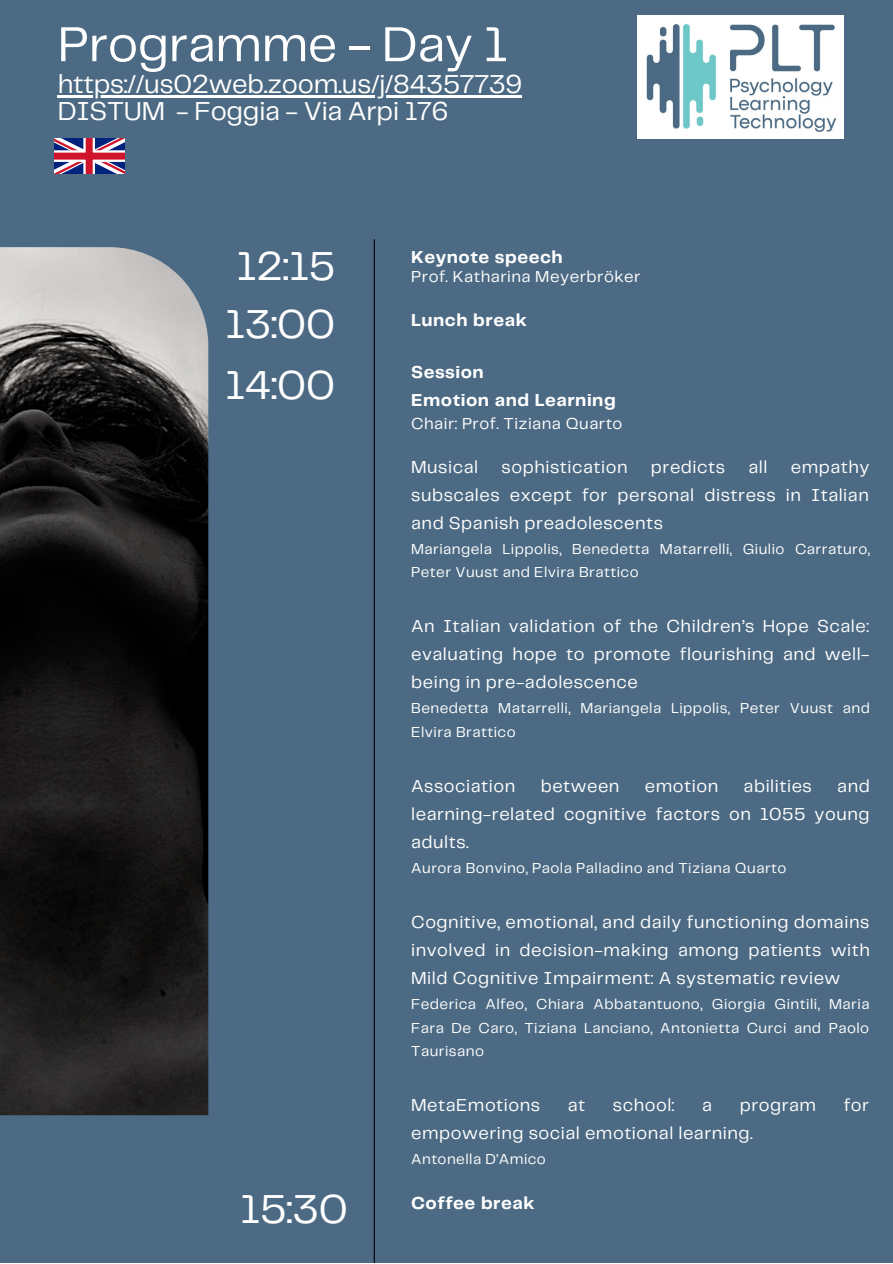
<style>
.page{position:relative;width:893px;height:1264px;background:#fff}
.page>*{position:absolute;margin:0;border:0;box-sizing:border-box;transform-origin:0 0}
.t1{font:51px "Telegraf";letter-spacing:-.01em;color:#fff}
.t2{font:42px/58.1px "Telegraf";color:#fff}
.t3{font:27px/27px "Telegraf";letter-spacing:-.01em;color:#fff}
.t4{font:18px/28px "Telegraf";letter-spacing:.03em;color:#fff;text-align:justify}
.t5{font:700 18px/28px "Telegraf";letter-spacing:.03em;color:#fff}
.t6{font:16.5px "Telegraf";letter-spacing:.03em;color:#fff}
.t7{font:15px/23.5px "Telegraf";letter-spacing:.03em;color:#fff}
</style>
<div class="page">
<div style="left:0;top:0;width:892px;height:1262px;background:#4c6a83"></div>
<hr style="left:374px;top:239px;width:1px;height:1023px;background:#000">
<img style="left:0;top:247px;width:208px;height:868px">
<img style="left:637px;top:15px;width:206px;height:124px">
<svg style="left:54px;top:139px;width:70px;height:34px"></svg>
<svg style="left:54px;top:150px;width:70px;height:12px"></svg>
<svg style="left:83px;top:139px;width:12px;height:34px"></svg>
<div style="left:54px;top:153px;width:70px;height:7px;background:#cf142b"></div>
<div style="left:86px;top:139px;width:7px;height:34px;background:#cf142b"></div>
<hr style="left:58px;top:95px;width:464px;height:2px;background:#fff">
<h1 class="t1" style="left:58px;top:22px;width:451px">Programme - Day 1</h1>
<h3 class="t3" style="left:58px;top:72px;width:466px">https://us02web.zoom.us/j/84357739<br>DISTUM - Foggia - Via Arpi 176</h3>
<h2 class="t2" style="left:225px;top:239px;width:112px">12:15<br>13:00</h2>
<h2 class="t2" style="left:225px;top:358px;width:111px">14:00</h2>
<p class="t5" style="left:411px;top:244px;width:153px">Keynote speech</p>
<p class="t6" style="left:411px;top:269px;width:231px">Prof. Katharina Meyerbröker</p>
<p class="t5" style="left:411px;top:306px;width:117px">Lunch break</p>
<p class="t5" style="left:411px;top:358px;width:206px">Session<br>Emotion and Learning</p>
<p class="t6" style="left:411px;top:416px;width:213px">Chair: Prof. Tiziana Quarto</p>
<p class="t4" style="left:411px;top:453px;width:460px;text-indent:379px">empathy subscales except for personal distress in Italian and Spanish preadolescents</p>
<p class="t7" style="left:411px;top:537px;width:460px">Mariangela Lippolis, Benedetta Matarrelli, Giulio Carraturo,<br>Peter Vuust and Elvira Brattico</p>
<p class="t4" style="left:411px;top:453px;width:68px">Musical</p>
<p class="t4" style="left:501px;top:453px;width:127px">sophistication</p>
<p class="t4" style="left:651px;top:453px;width:76px">predicts</p>
<p class="t4" style="left:748px;top:453px;width:20px">all</p>
<p class="t4" style="left:411px;top:613px;width:460px">An Italian validation of the Children’s Hope Scale: evaluating hope to promote flourishing and well&shy;being in pre-adolescence</p>
<p class="t7" style="left:411px;top:697px;width:460px">Benedetta Matarrelli, Mariangela Lippolis, Peter Vuust and<br>Elvira Brattico</p>
<p class="t4" style="left:411px;top:772px;width:460px;text-indent:426px">and learning-related cognitive factors on 1055 young adults.</p>
<p class="t7" style="left:411px;top:857px;width:377px">Aurora Bonvino, Paola Palladino and Tiziana Quarto</p>
<p class="t4" style="left:411px;top:772px;width:106px">Association</p>
<p class="t4" style="left:540px;top:772px;width:80px">between</p>
<p class="t4" style="left:645px;top:772px;width:75px">emotion</p>
<p class="t4" style="left:743px;top:772px;width:70px">abilities</p>
<p class="t4" style="left:411px;top:909px;width:460px">Cognitive, emotional, and daily functioning domains involved in decision-making among patients with Mild Cognitive Impairment: A systematic review</p>
<p class="t7" style="left:411px;top:993px;width:460px;text-align:justify">Federica Alfeo, Chiara Abbatantuono, Giorgia Gintili, Maria Fara De Caro, Tiziana Lanciano, Antonietta Curci and Paolo Taurisano</p>
<p class="t4" style="left:411px;top:1092px;width:130px">MetaEmotions</p>
<p class="t4" style="left:567px;top:1092px;width:19px">at</p>
<p class="t4" style="left:613px;top:1092px;width:63px">school:</p>
<p class="t4" style="left:702px;top:1092px;width:11px">a</p>
<p class="t4" style="left:739px;top:1092px;width:78px">program</p>
<p class="t4" style="left:843px;top:1092px;width:27px">for</p>
<p class="t4" style="left:411px;top:1120px;width:343px">empowering social emotional learning.</p>
<p class="t7" style="left:411px;top:1148px;width:136px">Antonella D'Amico</p>
<h2 class="t2" style="left:240px;top:1181px;width:109px">15:30</h2>
<p class="t5" style="left:411px;top:1189px;width:125px">Coffee break</p>
</div>
